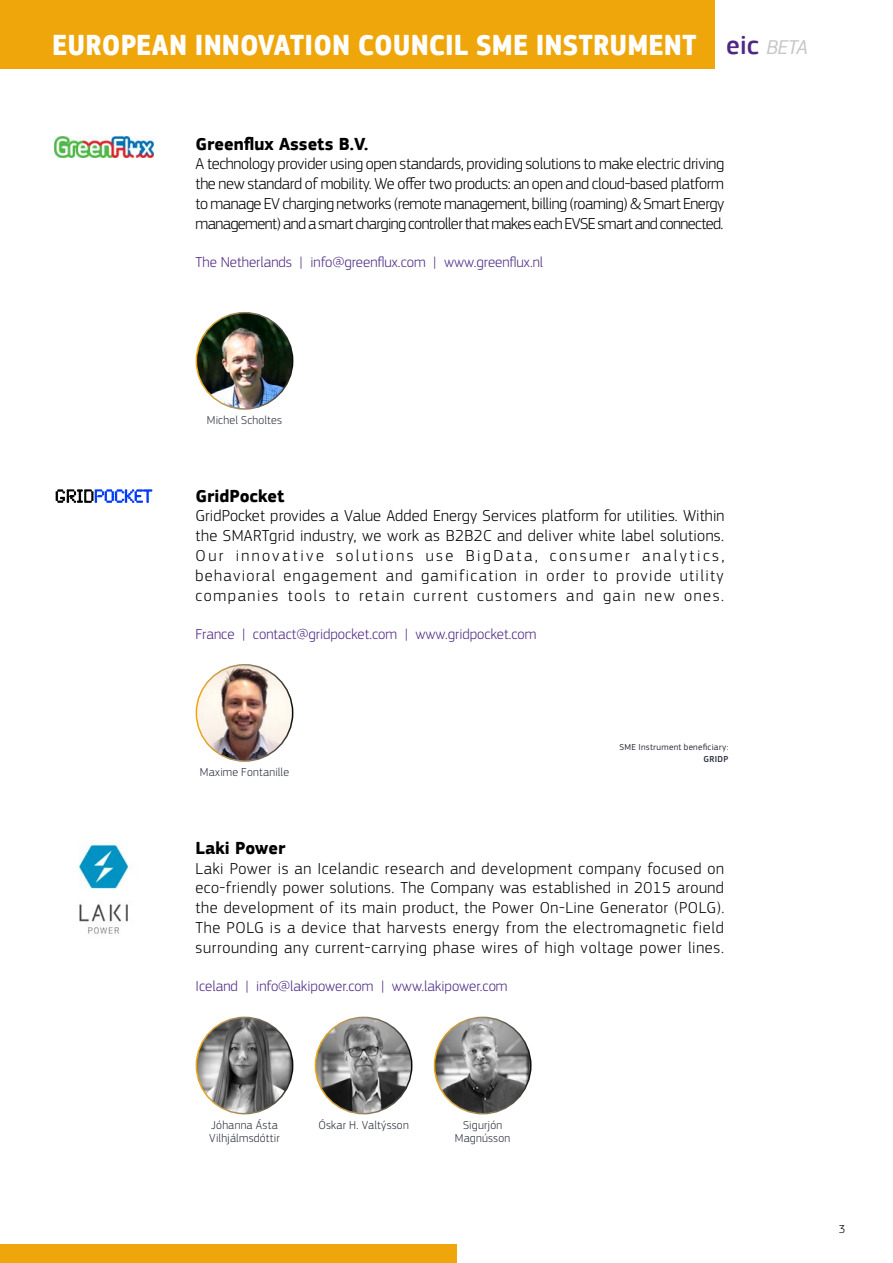
<style>
.page{position:relative;width:893px;height:1263px;background:#fff}
.page>*{position:absolute;margin:0;border:0;box-sizing:border-box;transform-origin:0 0}
.t1{font:700 30px "EC Square Sans Cond Pro";letter-spacing:.025em;color:#fff}
.t2{font:700 18px "EC Square Sans Pro";color:#000}
.t3{font:300 16.5px/19.8px "EC Square Sans Pro";letter-spacing:.04em;color:#000;text-align:justify}
.t4{font:300 15px "EC Square Sans Pro";color:#4d2983}
.t5{font:300 12px/13.2px "EC Square Sans Pro";letter-spacing:.015em;color:#292e3c}
.t6{font:300 12px "EC Square Sans Pro";color:#000}
.t7{font:9px "EC Square Sans Pro";letter-spacing:.03em;color:#292e3c}
.t8{font:500 9px "EC Square Sans Pro";letter-spacing:.035em;color:#292e3c}
.s1{font-family:"EC Square Sans Pro";font-weight:500;font-size:27px;color:#4e2883}
.s2{font-family:"EC Square Sans Pro";font-weight:400;font-style:italic;font-size:21px;color:#c6c6c6}
.s3{color:#4e2680}
</style>
<div class="page">
<div style="left:0;top:0;width:714px;height:69px;background:#efa60b"></div>
<div style="left:0;top:1244px;width:456px;height:19px;background:#efa60b"></div>
<img style="left:54px;top:136px;width:99px;height:22px">
<svg style="left:55px;top:489px;width:98px;height:14px"></svg>
<img style="left:79px;top:844px;width:53px;height:90px">
<img style="left:196px;top:313px;width:97px;height:96px;border-radius:48px">
<div style="left:196px;top:312px;width:97px;height:98px;border:2px solid #fff;border-radius:50%"></div>
<img style="left:196px;top:665px;width:97px;height:96px">
<div style="left:196px;top:664px;width:97px;height:98px;border:2px solid #fff;border-radius:50%"></div>
<img style="left:196px;top:1017px;width:97px;height:97px;border-radius:48px">
<div style="left:196px;top:1017px;width:97px;height:97px;border:2px solid #fff;border-radius:50%"></div>
<img style="left:315px;top:1017px;width:97px;height:97px;border-radius:48px">
<div style="left:315px;top:1017px;width:97px;height:97px;border:2px solid #fff;border-radius:50%"></div>
<img style="left:434px;top:1017px;width:97px;height:97px;border-radius:48px">
<div style="left:434px;top:1017px;width:97px;height:97px;border:2px solid #fff;border-radius:50%"></div>
<h1 class="t1" style="left:53px;top:26px;width:757px">EUROPEAN INNOVATION COUNCIL SME INSTRUMENT <span class="s1">eic</span> <span class="s2">BETA</span></h1>
<p class="t2" style="left:196px;top:133px;width:174px">Greenflux Assets B.V.</p>
<p class="t3" style="left:196px;top:154px;width:530px">A technology provider using open standards, providing solutions to make electric driving the new standard of mobility. We offer two products: an open and cloud-based platform to manage EV charging networks (remote management, billing (roaming) &amp; Smart Energy management) and a smart charging controller that makes each EVSE smart and connected.</p>
<p class="t4" style="left:196px;top:253px;width:349px"><span class="s3">The Netherlands |</span> info@greenflux.com <span class="s3">|</span> www.greenflux.nl</p>
<p class="t5" style="left:207px;top:414px;width:77px">Michel Scholtes</p>
<p class="t2" style="left:196px;top:485px;width:90px">GridPocket</p>
<p class="t3" style="left:196px;top:506px;width:530px">GridPocket provides a Value Added Energy Services platform for utilities. Within the SMARTgrid industry, we work as B2B2C and deliver white label solutions.<br>Our innovative solutions use BigData, consumer analytics, behavioral engagement and gamification in order to provide utility companies tools to retain current customers and gain new ones.</p>
<p class="t4" style="left:196px;top:625px;width:342px"><span class="s3">France |</span> contact@gridpocket.com <span class="s3">|</span> www.gridpocket.com</p>
<p class="t5" style="left:200px;top:766px;width:91px">Maxime Fontanille</p>
<p class="t7" style="left:620px;top:742px;width:110px">SME Instrument beneficiary:</p>
<p class="t8" style="left:703px;top:754px;width:26px">GRIDP</p>
<p class="t2" style="left:196px;top:837px;width:91px">Laki Power</p>
<p class="t3" style="left:196px;top:858px;width:530px">Laki Power is an Icelandic research and development company focused on eco-friendly power solutions. The Company was established in 2015 around the development of its main product, the Power On-Line Generator (POLG).<br>The POLG is a device that harvests energy from the electromagnetic field surrounding any current-carrying phase wires of high voltage power lines.</p>
<p class="t4" style="left:196px;top:977px;width:313px"><span class="s3">Iceland |</span> info@lakipower.com <span class="s3">|</span> www.lakipower.com</p>
<p class="t5" style="left:209px;top:1118px;width:72px">Jóhanna Ásta<br>Vilhjálmsdóttir</p>
<p class="t5" style="left:318px;top:1118px;width:92px">Óskar H. Valtýsson</p>
<p class="t5" style="left:455px;top:1118px;width:57px;text-align:center">Sigurjón<br>Magnússon</p>
<p class="t6" style="left:839px;top:1222px;width:8px">3</p>
</div>
